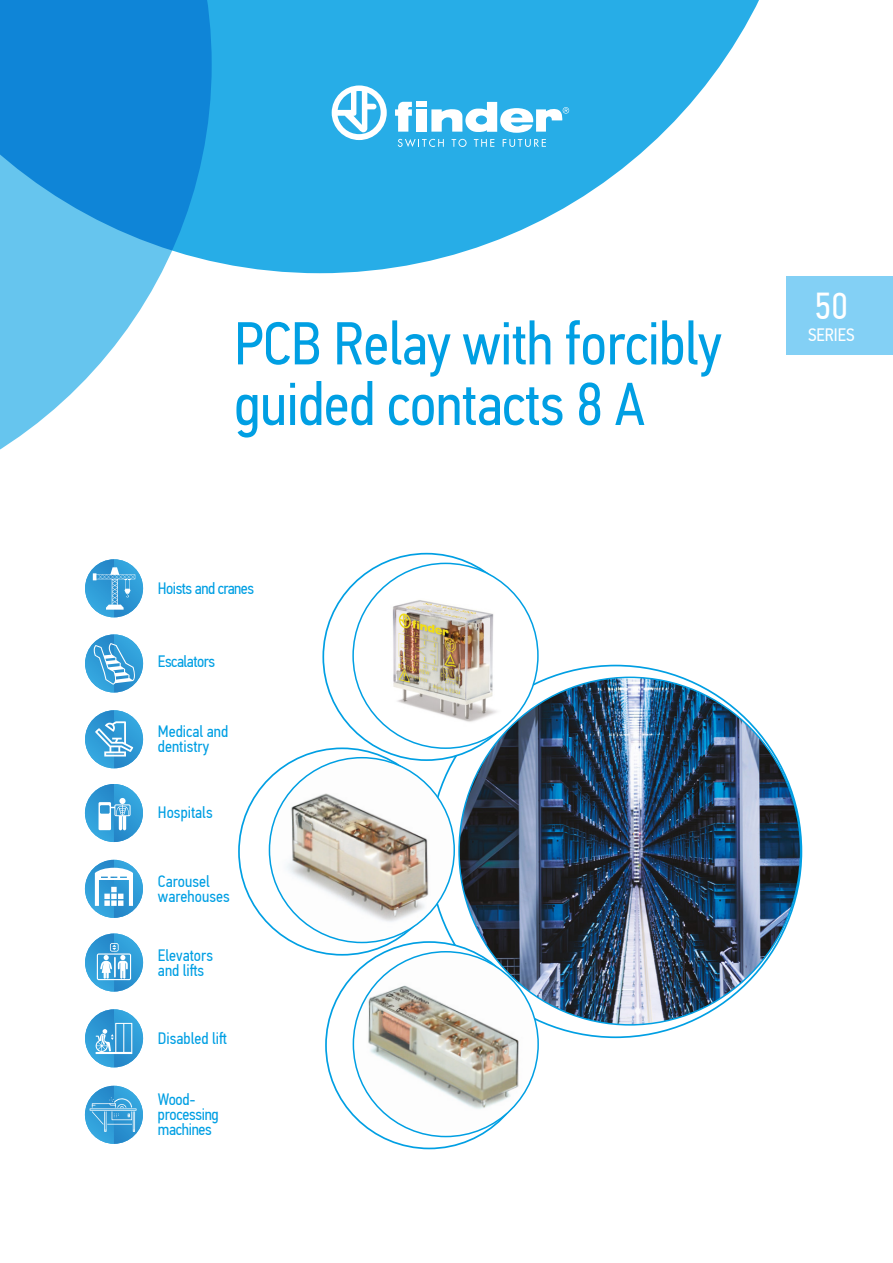
<style>
.page{position:relative;width:893px;height:1263px;background:#fff}
.page>*{position:absolute;margin:0;border:0;box-sizing:border-box;transform-origin:0 0}
.t1{font:60.6px/60.6px "PF Din Text Cond Pro";letter-spacing:-.01em;color:#009fe3}
.t2{font:37.5px "PF Din Text Cond Pro";color:#fff}
.t3{font:18px "PF Din Text Cond Pro";color:#fff}
.t4{font:16.5px/15px "PF Din Text Cond Pro";color:#009fe3}
.t5{font:16.5px "PF Din Text Cond Pro";letter-spacing:-.03em;color:#009fe3}
.t6{font:16.5px/15px "PF Din Text Cond Pro";letter-spacing:-.02em;color:#009fe3}
</style>
<div class="page">
<svg style="left:212px;top:0;width:547px;height:273px;fill:#27ade7"></svg>
<svg style="left:0;top:0;width:212px;height:450px"></svg>
<img style="left:353px;top:563px;width:185px;height:185px;border-radius:92px">
<img style="left:269px;top:758px;width:185px;height:184px;border-radius:92px">
<img style="left:353px;top:952px;width:185px;height:181px">
<img style="left:459px;top:677px;width:342px;height:348px">
<img style="left:85px;top:634px;width:58px;height:58px">
<svg style="left:94px;top:643px;width:41px;height:42px;background:#5cafde"></svg>
<img style="left:85px;top:710px;width:58px;height:58px">
<svg style="left:95px;top:721px;width:38px;height:35px"></svg>
<img style="left:85px;top:784px;width:58px;height:58px">
<div style="left:119px;top:798px;width:7px;height:6px;background:#fff;border-radius:3px"></div>
<svg style="left:99px;top:802px;width:32px;height:28px"></svg>
<img style="left:85px;top:860px;width:58px;height:58px">
<svg style="left:95px;top:868px;width:38px;height:38px"></svg>
<img style="left:85px;top:933px;width:58px;height:58px">
<svg style="left:97px;top:943px;width:34px;height:37px"></svg>
<hr style="left:114px;top:957px;width:2px;height:20px;background:#fff">
<img style="left:85px;top:1009px;width:58px;height:58px">
<svg style="left:96px;top:1023px;width:36px;height:31px"></svg>
<img style="left:85px;top:1086px;width:58px;height:58px">
<hr style="left:90px;top:1108px;width:46px;height:3px;background:#fff">
<svg style="left:92px;top:1097px;width:43px;height:35px;background:#50a9db"></svg>
<img style="left:85px;top:559px;width:58px;height:58px">
<svg style="left:93px;top:567px;width:42px;height:43px;background:#51aadc"></svg>
<svg style="left:332px;top:85px;width:55px;height:55px"></svg>
<svg style="left:431px;top:102px;width:138px;height:31px"></svg>
<svg style="left:395px;top:102px;width:17px;height:30px"></svg>
<div style="left:416px;top:109px;width:10px;height:23px;background:#fff"></div>
<div style="left:416px;top:102px;width:10px;height:5px;background:#fff"></div>
<svg style="left:398px;top:139px;width:46px;height:8px"></svg>
<svg style="left:452px;top:139px;width:15px;height:8px"></svg>
<svg style="left:474px;top:139px;width:20px;height:8px"></svg>
<svg style="left:503px;top:139px;width:43px;height:8px"></svg>
<div style="left:787px;top:276px;width:106px;height:79px;background:#83d0f5"></div>
<h1 class="t1" style="left:234px;top:313px;width:489px">PCB Relay with forcibly guided contacts 8 A</h1>
<p class="t5" style="left:158px;top:578px;width:98px">Hoists and cranes</p>
<p class="t5" style="left:158px;top:652px;width:59px">Escalators</p>
<p class="t4" style="left:158px;top:724px;width:72px">Medical and dentistry</p>
<p class="t4" style="left:158px;top:805px;width:56px">Hospitals</p>
<p class="t4" style="left:158px;top:874px;width:73px">Carousel warehouses</p>
<p class="t4" style="left:158px;top:948px;width:57px">Elevators and lifts</p>
<p class="t4" style="left:158px;top:1031px;width:70px">Disabled lift</p>
<p class="t6" style="left:158px;top:1092px;width:62px">Wood&shy;processing machines</p>
<h2 class="t2" style="left:815px;top:283px;width:34px">50</h2>
<p class="t3" style="left:808px;top:324px;width:48px">SЕRIES</p>
</div>
